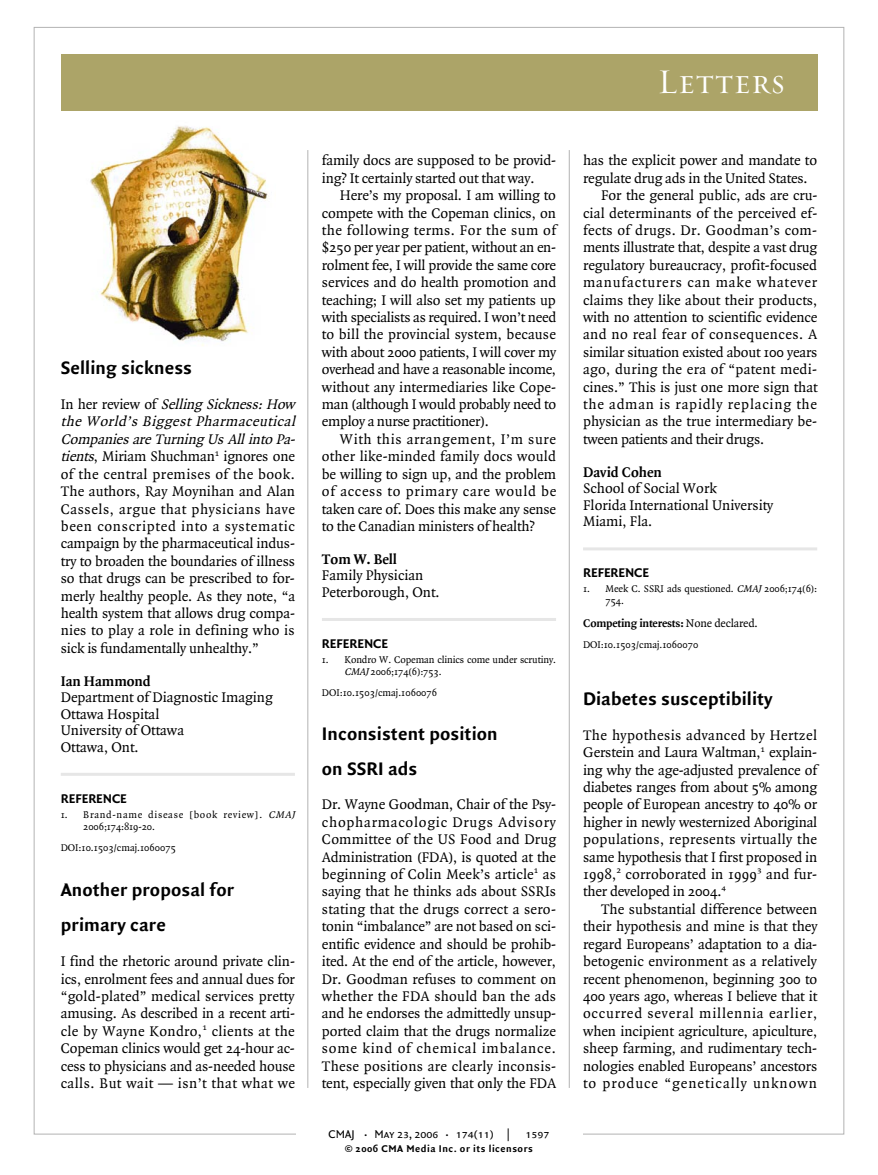
<style>
.page{position:relative;width:878px;height:1175px;background:#fff}
.page>*{position:absolute;margin:0;border:0;box-sizing:border-box;transform-origin:0 0}
.t1{font:35.25px "Requiem Display HTF Small Caps";letter-spacing:.025em;color:#fff}
.t2{font:700 19.5px/34.8px "Quadraat Sans";letter-spacing:.005em;color:#000}
.t3{font:15px/17.4px "Quadraat";letter-spacing:-.005em;color:#000;text-align:justify}
.t4{font:15px "Quadraat";letter-spacing:.02em;color:#000}
.t5{font:15px "Quadraat";letter-spacing:.055em;color:#000}
.t6{font:700 15px "Quadraat";color:#000}
.t7{font:15px "Quadraat";letter-spacing:.03em;color:#000}
.t8{font:700 13.5px "Quadraat Sans";letter-spacing:-.01em;color:#000}
.t9{font:700 12px "Quadraat";letter-spacing:-.01em;color:#000}
.t10{font:12px "Quadraat Sans Caps";color:#000}
.t11{font:10.5px/12px "Quadraat";letter-spacing:-.01em;color:#000}
.t12{font:10.5px/12px "Quadraat";letter-spacing:.065em;color:#000}
.t13{font:700 10.5px "Quadraat Sans";letter-spacing:.05em;color:#000}
.s1{font-style:italic}
.s2{font-size:9px}
.s3{font-weight:400}
</style>
<div class="page">
<svg style="left:61px;top:773px;width:234px;height:3px"></svg>
<hr style="left:322px;top:618px;width:234px;height:3px;background:#e6e6e6">
<hr style="left:583px;top:547px;width:234px;height:3px;background:#e6e6e6">
<div style="left:61px;top:54px;width:756px;height:56px;background:#aca468"></div>
<img style="left:90px;top:126px;width:179px;height:220px">
<hr style="left:569px;top:150px;width:1px;height:938px;background:#b3b3b3">
<hr style="left:307px;top:150px;width:1px;height:938px;background:#b3b3b3">
<h2 class="t2" style="left:61px;top:350px;width:133px">Selling sickness</h2>
<p class="t3" style="left:61px;top:396px;width:239px;text-align:left">I n h e r r e v i e w o f <span class="s1">Selling Sickness: How the World’s Biggest Pharmaceutical Companiesare Turning UsAllinto Pa&shy;tients</span>, Miriam Shuchman<sup>1</sup> ignores one of the central premises of the book.<br>The authors, Ray Moynihan and Alan Cassels, argue that physicians have been conscripted into a systematic campaign by the pharmaceutical indus&shy;try to broaden the boundaries of illness so that drugs can be prescribed to for&shy;merly healthy people. As they note, “a health system that allows drug compa&shy;nies to play a role in defining who is sick is fundamentally unhealthy.”</p>
<p class="t6" style="left:61px;top:674px;width:91px">Ian Hammond</p>
<p class="t3" style="left:61px;top:689px;width:213px;line-height:16.5px;text-align:left">Department of Diagnostic Imaging<br>Ottawa Hospital<br>University of Ottawa<br>Ottawa, Ont.</p>
<p class="t8" style="left:61px;top:791px;width:68px">REFERENCE</p>
<p class="t12" style="left:83px;top:808px;width:213px;text-indent:-22px">1. Brand-name disease [book review]. <span class="s1">CMAJ<br></span>2006;174:819-20.</p>
<p class="t11" style="left:61px;top:841px;width:117px">DOI:10.1503/cmaj.1060075</p>
<h2 class="t2" style="left:61px;top:872px;width:175px">Another proposal for primary care</h2>
<p class="t3" style="left:61px;top:953px;width:236px">I find the rhetoric around private clin&shy;ics, enrolment fees and annual dues for “gold-plated” medical services pretty amusing. As described in a recent arti&shy;cle by Wayne Kondro,<sup>1</sup> clients at the Copeman clinics would get 24-hour ac&shy;cess to physicians and as-needed house calls. But wait — isn’t that what we</p>
<p class="t3" style="left:322px;top:152px;width:236px">family docs are supposed to be provid&shy;ing? It certainly started out that way.</p>
<p class="t3" style="left:322px;top:187px;width:236px;text-indent:18px">Here’s my proposal. I am willing to compete with the Copeman clinics, on the following terms. For the sum of $250 per year per patient, without an en&shy;rolment fee, I will provide the same core services and do health promotion and teaching; I will also set my patients up with specialists as required. I won’t need to bill the provincial system, because with about 2000 patients, I will cover my overhead and have a reasonable income, without any intermediaries like Cope&shy;man (although I would probably need to employ a nurse practitioner).</p>
<p class="t3" style="left:322px;top:431px;width:236px;text-indent:18px">With this arrangement, I’m sure other like-minded family docs would be willing to sign up, and the problem of access to primary care would be taken care of. Does this make any sense to the Canadian ministers of health?</p>
<p class="t6" style="left:322px;top:552px;width:77px">Tom W. Bell</p>
<p class="t3" style="left:322px;top:568px;width:119px;line-height:16.5px">Family Physician<br>Peterborough, Ont.</p>
<p class="t8" style="left:322px;top:636px;width:68px">REFERENCE</p>
<p class="t11" style="left:344px;top:654px;width:213px;text-indent:-22px">1. Kondro W. Copeman clinics come under scrutiny.<br><span class="s1">CMAJ</span> 2006;174(6):753.</p>
<p class="t11" style="left:322px;top:687px;width:117px">DOI:10.1503/cmaj.1060076</p>
<h2 class="t2" style="left:322px;top:716px;width:177px">Inconsistent position on SSRI ads</h2>
<p class="t3" style="left:322px;top:796px;width:236px">Dr. Wayne Goodman, Chair of the Psy&shy;chopharmacologic Drugs Advisory Committee of the US Food and Drug Administration (FDA), is quoted at the beginning of Colin Meek’s article<sup>1</sup> as saying that he thinks ads about SSRIs stating that the drugs correct a sero&shy;tonin “imbalance” are not based on sci&shy;entific evidence and should be prohib&shy;ited. At the end of the article, however, Dr. Goodman refuses to comment on whether the FDA should ban the ads and he endorses the admittedly unsup&shy;ported claim that the drugs normalize some kind of chemical imbalance.<br>These positions are clearly inconsis&shy;tent, especially given that only the FDA</p>
<p class="t10" style="left:328px;top:1127px;width:222px">CMAJ <span class="s2">•</span> May 23, 2006 <span class="s2">•</span> 174(11) | 1597</p>
<p class="t13" style="left:345px;top:1142px;width:189px">© 2006 CMA Media Inc. or its licensors</p>
<h1 class="t1" style="left:657px;top:60px;width:128px">Letters</h1>
<p class="t3" style="left:583px;top:152px;width:235px">has the explicit power and mandate to</p>
<p class="t3" style="left:583px;top:170px;width:226px">regulate drug ads in the United States.</p>
<p class="t3" style="left:601px;top:187px;width:218px">For the general public, ads are cru-</p>
<p class="t3" style="left:583px;top:204px;width:236px">cial determinants of the perceived ef-</p>
<p class="t4" style="left:583px;top:223px;width:235px">fects of drugs. Dr. Goodman’s com-</p>
<p class="t3" style="left:583px;top:239px;width:236px">ments illustrate that, despite a vast drug</p>
<p class="t3" style="left:583px;top:257px;width:235px">regulatory bureaucracy, profit-focused</p>
<p class="t5" style="left:583px;top:275px;width:235px">manufacturers can make whatever</p>
<p class="t3" style="left:583px;top:291px;width:236px">claims they like about their products,</p>
<p class="t3" style="left:583px;top:309px;width:236px">with no attention to scientific evidence</p>
<p class="t7" style="left:583px;top:328px;width:236px">and no real fear of consequences. A</p>
<p class="t3" style="left:583px;top:344px;width:236px">similar situation existed about 100 years</p>
<p class="t4" style="left:583px;top:362px;width:235px">ago, during the era of “patent medi-</p>
<p class="t3" style="left:583px;top:378px;width:236px">cines.” This is just one more sign that</p>
<p class="t5" style="left:583px;top:397px;width:235px">the adman is rapidly replacing the</p>
<p class="t3" style="left:583px;top:413px;width:235px">physician as the true intermediary be-</p>
<p class="t3" style="left:583px;top:431px;width:183px">tween patients and their drugs.</p>
<p class="t6" style="left:583px;top:465px;width:80px">David Cohen</p>
<p class="t3" style="left:583px;top:481px;width:192px;line-height:16.5px;text-align:left">School of Social Work<br>Florida International University<br>Miami, Fla.</p>
<p class="t8" style="left:583px;top:565px;width:68px">REFERENCE</p>
<p class="t11" style="left:605px;top:583px;width:213px;text-indent:-22px">1. Meek C. SSRI ads questioned. <span class="s1">CMAJ</span> 2006;174(6):<br>754.</p>
<p class="t9" style="left:583px;top:617px;width:176px">Competing interests: <span class="s3">None declared.</span></p>
<p class="t11" style="left:583px;top:639px;width:117px">DOI:10.1503/cmaj.1060070</p>
<h2 class="t2" style="left:583px;top:681px;width:191px">Diabetes susceptibility</h2>
<p class="t3" style="left:583px;top:726px;width:236px">The hypothesis advanced by Hertzel Gerstein and Laura Waltman,<sup>1</sup> explain&shy;ing why the age-adjusted prevalence of diabetes ranges from about 5% among people of European ancestry to 40% or higher in newly westernized Aboriginal populations, represents virtually the same hypothesis that I first proposed in 1998,<sup>2</sup> corroborated in 1999<sup>3</sup> and fur&shy;ther developed in 2004.<sup>4</sup></p>
<p class="t3" style="left:583px;top:900px;width:236px;text-indent:18px">The substantial difference between their hypothesis and mine is that they regard Europeans’ adaptation to a dia&shy;betogenic environment as a relatively recent phenomenon, beginning 300 to 400 years ago, whereas I believe that it occurred several millennia earlier, when incipient agriculture, apiculture, sheep farming, and rudimentary tech&shy;nologies enabled Europeans’ ancestors to produce “genetically unknown</p>
</div>
